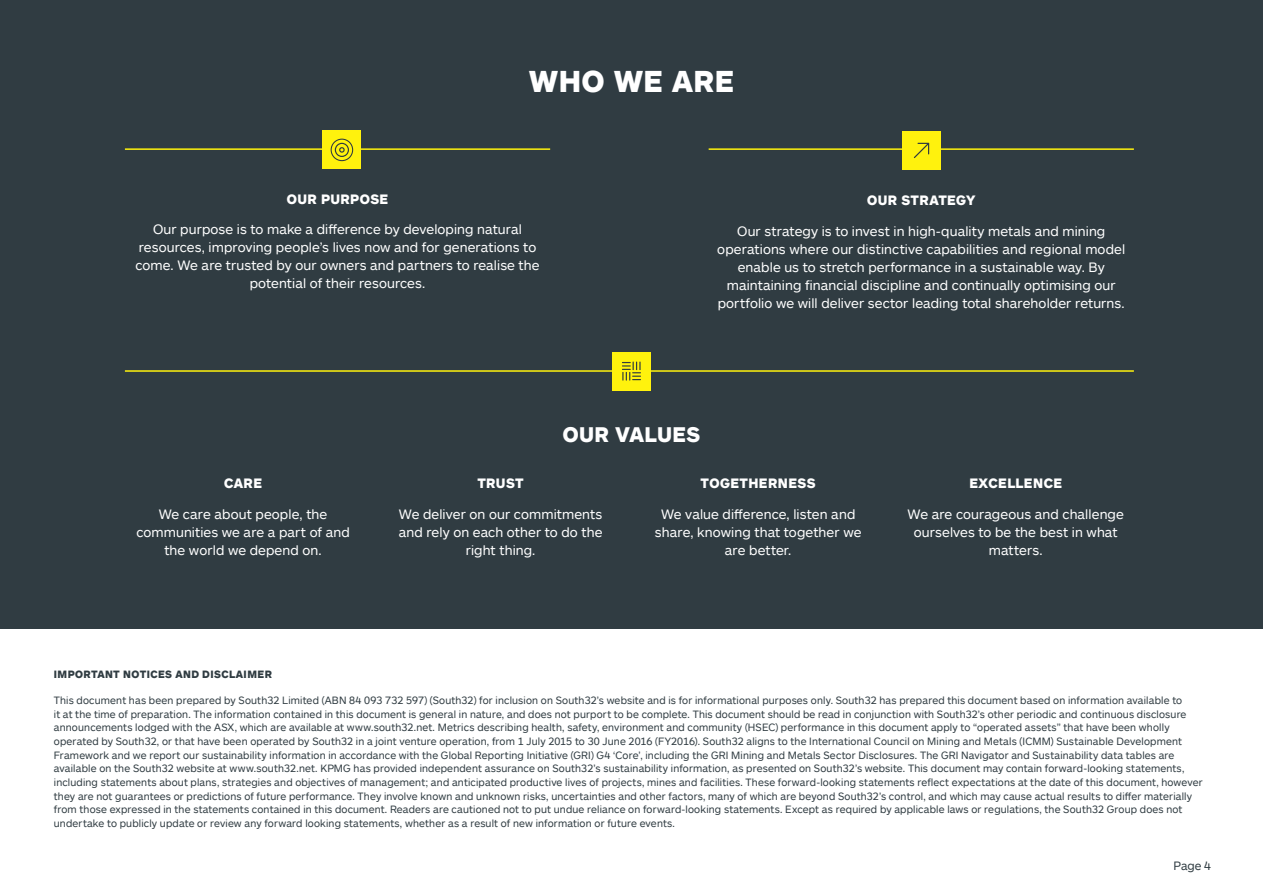
<style>
.page{position:relative;width:1263px;height:893px;background:#fff}
.page>*{position:absolute;margin:0;border:0;box-sizing:border-box;transform-origin:0 0}
.t1{font:900 30px "ARS Maquette Pro";letter-spacing:.02em;color:#fff}
.t2{font:900 21px "ARS Maquette Pro";letter-spacing:.025em;color:#fff}
.t3{font:13.5px/18px "ARS Maquette Pro";letter-spacing:.01em;color:#fff;text-align:center}
.t4{font:900 13.5px "ARS Maquette Pro";letter-spacing:.035em;color:#fff}
.t5{font:12px "ARS Maquette Pro";color:#303c42}
.t6{font:10.5px/13.6px "ARS Maquette Pro";letter-spacing:.02em;color:#303c42}
.t7{font:900 10.5px "ARS Maquette Pro";letter-spacing:.04em;color:#303c42}
</style>
<div class="page">
<div style="left:0;top:0;width:1263px;height:628px;background:#303c42"></div>
<hr style="left:709px;top:148px;width:425px;height:2px;background:#fff20d">
<hr style="left:125px;top:148px;width:425px;height:2px;background:#fff20d">
<div style="left:612px;top:352px;width:39px;height:38px;background:#fff20d"></div>
<svg style="left:622px;top:362px;width:19px;height:19px"></svg>
<hr style="left:125px;top:370px;width:1009px;height:2px;background:#fff20d">
<div style="left:902px;top:131px;width:39px;height:39px;background:#fff20d"></div>
<svg style="left:914px;top:143px;width:15px;height:15px"></svg>
<div style="left:323px;top:131px;width:38px;height:38px;background:#fff20d"></div>
<svg style="left:331px;top:139px;width:22px;height:22px"></svg>
<h1 class="t1" style="left:529px;top:62px;width:207px">WHO WE ARE</h1>
<p class="t4" style="left:287px;top:190px;width:103px">OUR PURPOSE</p>
<p class="t3" style="left:135px;top:220px;width:406px">Our purpose is to make a difference by developing natural resources, improving people’s lives now and for generations to come. We are trusted by our owners and partners to realise the potential of their resources.</p>
<p class="t4" style="left:867px;top:191px;width:110px">OUR STRATEGY</p>
<p class="t3" style="left:717px;top:221px;width:409px">Our strategy is to invest in high-quality metals and mining operations where our distinctive capabilities and regional model enable us to stretch performance in a sustainable way. By maintaining financial discipline and continually optimising our portfolio we will deliver sector leading total shareholder returns.</p>
<h2 class="t2" style="left:563px;top:421px;width:139px">OUR VALUES</h2>
<p class="t4" style="left:224px;top:475px;width:39px">CARE</p>
<p class="t3" style="left:136px;top:505px;width:215px">We care about people, the communities we are a part of and the world we depend on.</p>
<p class="t4" style="left:477px;top:475px;width:48px">TRUST</p>
<p class="t3" style="left:399px;top:505px;width:205px">We deliver on our commitments and rely on each other to do the right thing.</p>
<p class="t4" style="left:701px;top:475px;width:117px">TOGETHERNESS</p>
<p class="t3" style="left:655px;top:505px;width:208px">We value difference, listen and share, knowing that together we are better.</p>
<p class="t4" style="left:969px;top:475px;width:94px">EXCELLENCE</p>
<p class="t3" style="left:908px;top:505px;width:218px">We are courageous and challenge ourselves to be the best in what matters.</p>
<p class="t7" style="left:54px;top:667px;width:220px">IMPORTANT NOTICES AND DISCLAIMER</p>
<p class="t6" style="left:54px;top:693px;width:1150px">This document has been prepared by South32 Limited (ABN 84 093 732 597) (South32) for inclusion on South32’s website and is for informational purposes only. South32 has prepared this document based on information available to<br>it at the time of preparation. The information contained in this document is general in nature, and does not purport to be complete. This document should be read in conjunction with South32’s other periodic and continuous disclosure announcements lodged with the ASX, which are available at www.south32.net. Metrics describing health, safety, environment and community (HSEC) performance in this document apply to “operated assets” that have been wholly operated by South32, or that have been operated by South32 in a joint venture operation, from 1 July 2015 to 30 June 2016 (FY2016). South32 aligns to the International Council on Mining and Metals (ICMM) Sustainable Development Framework and we report our sustainability information in accordance with the Global Reporting Initiative (GRI) G4 ‘Core’, including the GRI Mining and Metals Sector Disclosures. The GRI Navigator and Sustainability data tables are available on the South32 website at www.south32.net. KPMG has provided independent assurance on South32’s sustainability information, as presented on South32’s website. This document may contain forward-looking statements, including statements about plans, strategies and objectives of management; and anticipated productive lives of projects, mines and facilities. These forward-looking statements reflect expectations at the date of this document, however they are not guarantees or predictions of future performance. They involve known and unknown risks, uncertainties and other factors, many of which are beyond South32’s control, and which may cause actual results to differ materially from those expressed in the statements contained in this document. Readers are cautioned not to put undue reliance on forward-looking statements. Except as required by applicable laws or regulations, the South32 Group does not undertake to publicly update or review any forward looking statements, whether as a result of new information or future events.</p>
<p class="t5" style="left:1173px;top:858px;width:39px">Page 4</p>
</div>
